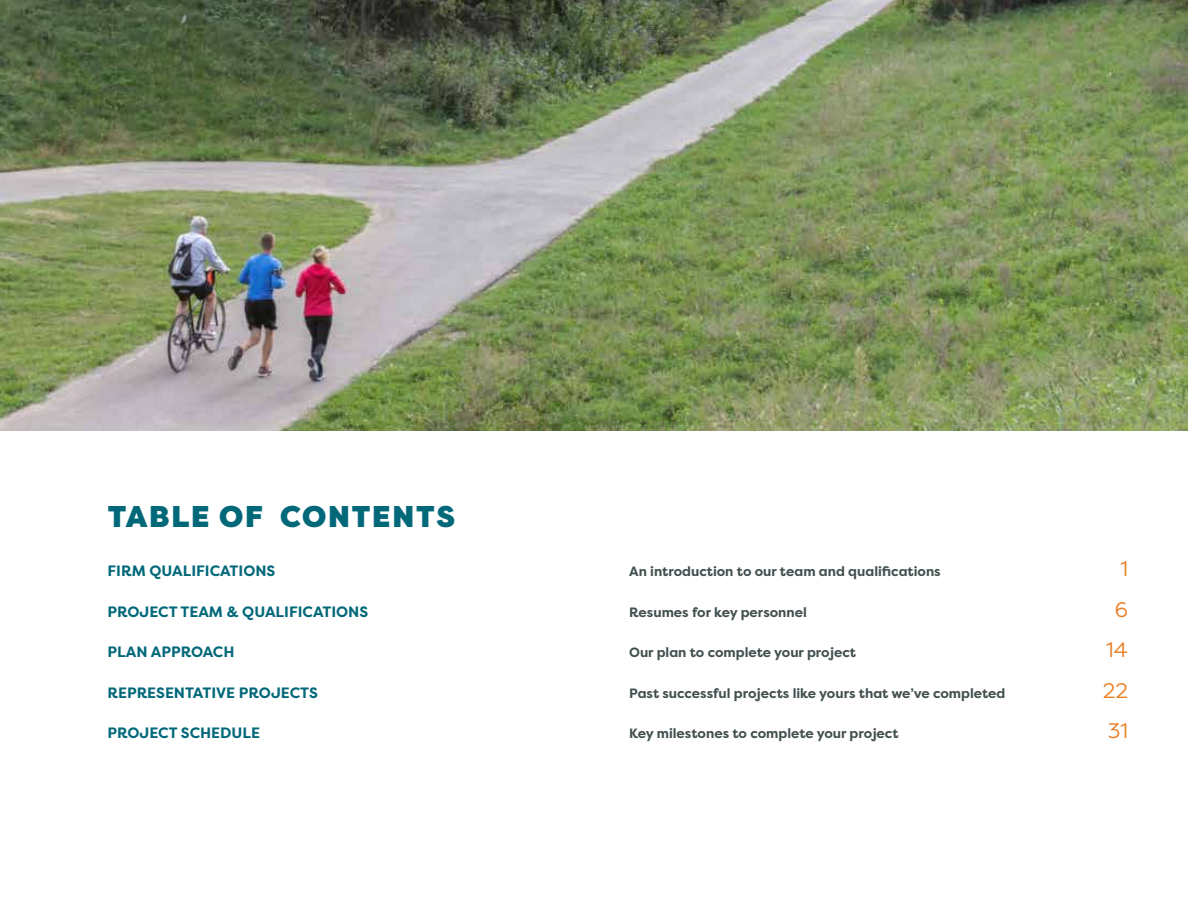
<style>
.page{position:relative;width:1188px;height:918px;background:#fff}
.page>*{position:absolute;margin:0;border:0;box-sizing:border-box;transform-origin:0 0}
.t1{font:900 30px "Filson Pro";letter-spacing:.06em;color:#006879}
.t2{font:21px "Filson Pro";color:#ea7e24}
.t3{font:700 15px "Filson Pro";color:#006879}
.t4{font:700 13.5px "Filson Pro";color:#424f4f}
</style>
<div class="page">
<img style="left:0;top:0;width:1188px;height:431px">
<h1 class="t1" style="left:108px;top:497px;width:349px">TABLE OF CONTENTS</h1>
<p class="t3" style="left:108px;top:561px;width:169px">FIRM QUALIFICATIONS</p>
<p class="t4" style="left:629px;top:563px;width:313px">An introduction to our team and qualifications</p>
<h2 class="t2" style="left:1120px;top:555px;width:9px">1</h2>
<p class="t3" style="left:108px;top:602px;width:262px">PROJECT TEAM &amp; QUALIFICATIONS</p>
<p class="t4" style="left:629px;top:603px;width:179px">Resumes for key personnel</p>
<h2 class="t2" style="left:1115px;top:595px;width:15px">6</h2>
<p class="t3" style="left:108px;top:642px;width:128px">PLAN APPROACH</p>
<p class="t4" style="left:629px;top:644px;width:228px">Our plan to complete your project</p>
<h2 class="t2" style="left:1106px;top:636px;width:23px">14</h2>
<p class="t3" style="left:108px;top:683px;width:212px">REPRESENTATIVE PROJECTS</p>
<p class="t4" style="left:629px;top:684px;width:378px">Past successful projects like yours that we’ve completed</p>
<h2 class="t2" style="left:1103px;top:676px;width:27px">22</h2>
<p class="t3" style="left:108px;top:723px;width:154px">PROJECT SCHEDULE</p>
<p class="t4" style="left:629px;top:725px;width:271px">Key milestones to complete your project</p>
<h2 class="t2" style="left:1108px;top:717px;width:22px">31</h2>
</div>
